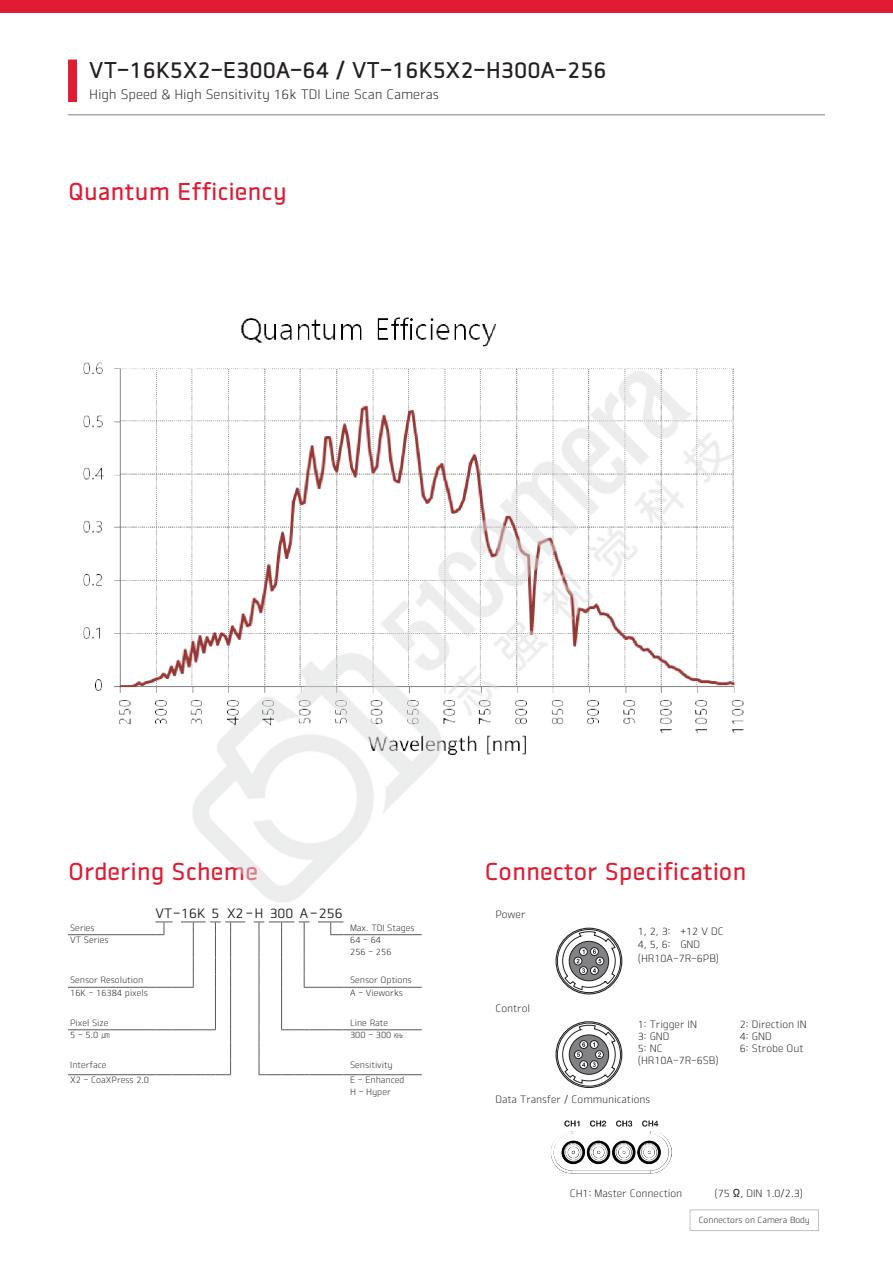
<style>
.page{position:relative;width:893px;height:1263px;background:#fff}
.page>*{position:absolute;margin:0;border:0;box-sizing:border-box;transform-origin:0 0}
.t1{font:24px "Vieworks B";color:#de1d35}
.t2{font:22.5px "Vieworks B";color:#231f20}
.t3{font:13.5px "Vieworks L";color:#231f20}
.t4{font:13.5px "Vieworks M";color:#231f20}
.t5{font:10.5px/13.5px "Vieworks L";color:#231f20}
.t6{font:9px/12px "Vieworks L";color:#231f20}
.t7{font:8.7px "Vieworks L";color:#231f20}
.s1{font-family:"MS UI Gothic";font-size:12px}
</style>
<div class="page">
<div style="left:68px;top:60px;width:9px;height:42px;background:#de1d35"></div>
<hr style="left:68px;top:115px;width:757px;height:1px;background:#797f84">
<div style="left:0;top:0;width:893px;height:13px;background:#de1d35"></div>
<svg style="left:562px;top:966px;width:54px;height:24px"></svg>
<div style="left:555px;top:1021px;width:67px;height:67px;border:1px solid #231f20;border-radius:50%"></div>
<div style="left:557px;top:1023px;width:64px;height:63px;border:1px solid #231f20;border-radius:50%"></div>
<svg style="left:562px;top:1025px;width:54px;height:59px"></svg>
<svg style="left:564px;top:1120px;width:15px;height:7px"></svg>
<svg style="left:590px;top:1120px;width:16px;height:7px"></svg>
<svg style="left:616px;top:1120px;width:16px;height:7px"></svg>
<svg style="left:642px;top:1120px;width:16px;height:7px"></svg>
<img style="left:551px;top:1131px;width:121px;height:43px">
<img style="left:562px;top:1147px;width:77px;height:11px">
<div style="left:690px;top:1209px;width:129px;height:22px;border:1px solid #c1c2c4"></div>
<hr style="left:68px;top:934px;width:83px;height:1px;background:#57585a">
<hr style="left:68px;top:987px;width:83px;height:1px;background:#57585a">
<hr style="left:68px;top:1029px;width:83px;height:1px;background:#57585a">
<hr style="left:68px;top:1074px;width:83px;height:1px;background:#57585a">
<hr style="left:348px;top:1029px;width:74px;height:1px;background:#57585a">
<hr style="left:348px;top:1074px;width:74px;height:1px;background:#57585a">
<hr style="left:348px;top:987px;width:74px;height:1px;background:#57585a">
<svg style="left:151px;top:966px;width:81px;height:109px"></svg>
<svg style="left:258px;top:966px;width:90px;height:109px"></svg>
<img style="left:112px;top:317px;width:632px;height:649px">
<h2 class="t2" style="left:89px;top:57px;width:519px">VT-16K5X2-E300A-64 / VT-16K5X2-H300A-256</h2>
<h3 class="t3" style="left:89px;top:87px;width:351px">High Speed &amp; High Sensitivity 16k TDI Line Scan Cameras</h3>
<h1 class="t1" style="left:68px;top:177px;width:220px">Quantum Efficiency</h1>
<h1 class="t1" style="left:68px;top:857px;width:192px">Ordering Scheme</h1>
<h1 class="t1" style="left:485px;top:857px;width:263px">Connector Specification</h1>
<p class="t5" style="left:495px;top:908px;width:32px">Power</p>
<p class="t5" style="left:638px;top:924px;width:87px">1, 2, 3: +12 V DC<br>4, 5, 6: GND (HR10A-7R-6PB)</p>
<h3 class="t4" style="left:156px;top:905px;width:188px">VT-16K 5 X2-H 300 A-256</h3>
<p class="t6" style="left:70px;top:921px;width:26px">Series</p>
<p class="t6" style="left:350px;top:921px;width:66px">Max. TDI Stages</p>
<p class="t6" style="left:70px;top:934px;width:40px">VT Series</p>
<p class="t6" style="left:350px;top:934px;width:43px">64 - 64<br>256 - 256</p>
<p class="t6" style="left:70px;top:974px;width:74px">Sensor Resolution</p>
<p class="t6" style="left:350px;top:974px;width:63px">Sensor Options</p>
<p class="t6" style="left:70px;top:987px;width:79px">16K - 16384 pixels</p>
<p class="t6" style="left:350px;top:987px;width:54px">A - Vieworks</p>
<p class="t6" style="left:70px;top:1016px;width:40px">Pixel Size</p>
<p class="t6" style="left:350px;top:1016px;width:40px">Line Rate</p>
<p class="t6" style="left:70px;top:1029px;width:41px">5 - 5.0 ㎛</p>
<p class="t6" style="left:350px;top:1029px;width:55px">300 - 300 ㎑</p>
<p class="t6" style="left:70px;top:1059px;width:38px">Interface</p>
<p class="t6" style="left:350px;top:1059px;width:44px">Sensitivity</p>
<p class="t6" style="left:70px;top:1074px;width:81px">X2 - CoaXPress 2.0</p>
<p class="t6" style="left:350px;top:1074px;width:56px">E - Enhanced<br>H - Hyper</p>
<p class="t5" style="left:495px;top:1001px;width:36px">Control</p>
<p class="t5" style="left:638px;top:1018px;width:61px">1: Trigger IN</p>
<p class="t5" style="left:740px;top:1018px;width:68px">2: Direction IN</p>
<p class="t5" style="left:638px;top:1030px;width:33px">3: GND</p>
<p class="t5" style="left:740px;top:1030px;width:33px">4: GND</p>
<p class="t5" style="left:638px;top:1042px;width:26px">5: NC</p>
<p class="t5" style="left:740px;top:1042px;width:65px">6: Strobe Out</p>
<p class="t5" style="left:638px;top:1054px;width:82px">(HR10A-7R-6SB)</p>
<p class="t5" style="left:495px;top:1092px;width:156px">Data Transfer / Communications</p>
<p class="t5" style="left:570px;top:1186px;width:114px">CH1: Master Connection</p>
<p class="t5" style="left:714px;top:1186px;width:90px">(75 <span class="s1">Ω</span>, DIN 1.0/2.3)</p>
<p class="t7" style="left:699px;top:1214px;width:113px">Connectors on Camera Body</p>
</div>
